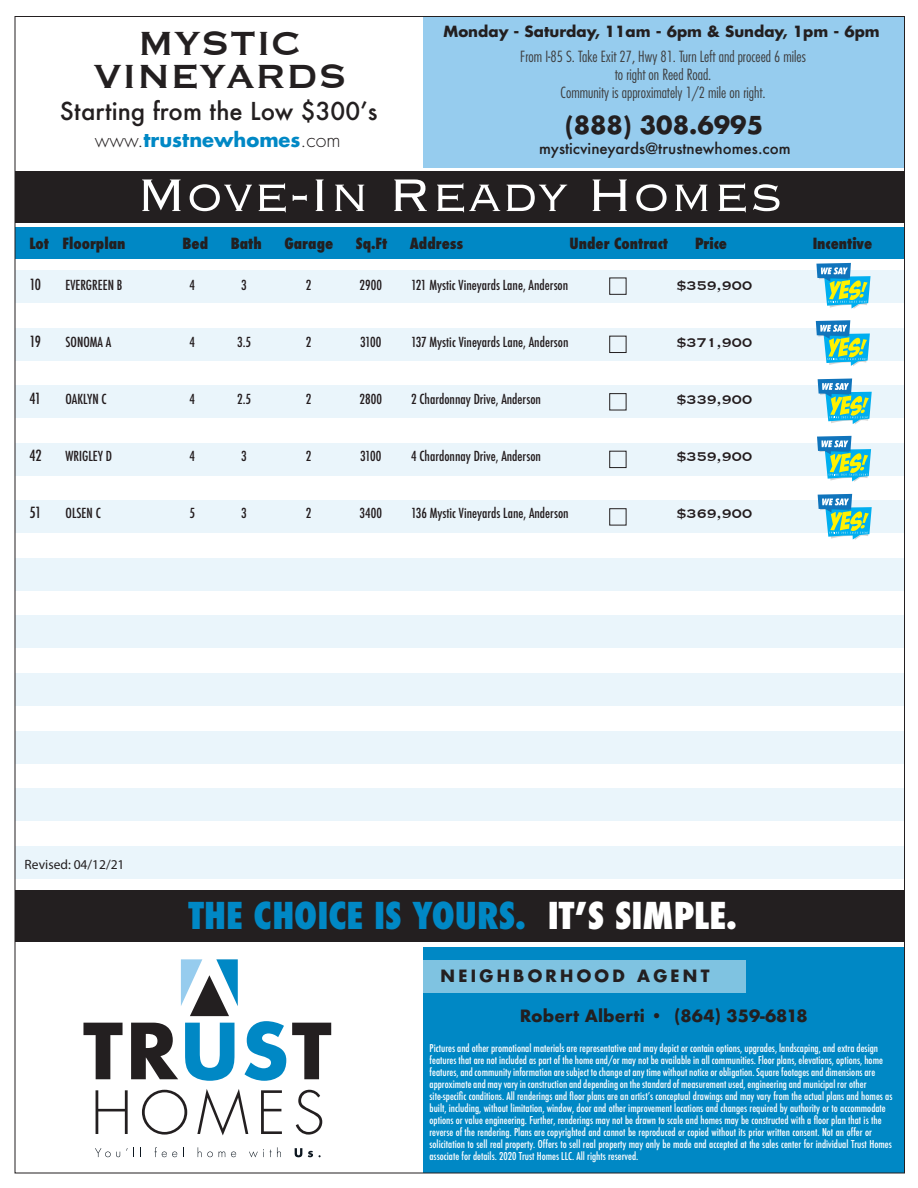
<style>
.page{position:relative;width:918px;height:1188px;background:#fff}
.page>*{position:absolute;margin:0;border:0;box-sizing:border-box;transform-origin:0 0}
.t1{font:300 60px "Copperplate";color:#fff}
.t2{font:43.5px/33px "Copperplate";color:#231f20;text-align:center}
.t3{font:800 condensed 36px "Futura";color:#0088c5}
.t4{font:500 24px "Futura";color:#231f20}
.t5{font:700 24px "Futura Std";color:#231f20}
.t6{font:700 19.5px "Futura Std";color:#0088c5}
.t7{font:16.5px "Copperplate";color:#231c1e}
.t8{font:700 16.5px "Futura";color:#231f20}
.t9{font:700 16.5px "Futura Std";letter-spacing:.2em;color:#231f20}
.t10{font:300 condensed 15px/18px "Futura Std";color:#3e3e3f;text-align:center}
.t11{font:800 condensed 15px "Futura";color:#231f20}
.t12{font:700 15px "Futura Std";color:#231f20}
.t13{font:500 15px "Futura";color:#231f20}
.t14{font:500 condensed 15px "Futura";letter-spacing:-.05em;color:#231c1e}
.t15{font:500 condensed 13.5px "Futura";color:#231c1e}
.t16{font:13.5px "Myriad Pro";color:#231f20}
.t17{font:500 condensed 10.5px/12px "Futura";color:#fff}
.s1{font-weight:300;color:#231f20}
.s2{color:#fff}
</style>
<div class="page">
<div style="left:423px;top:947px;width:481px;height:226px;background:#0088c5"></div>
<div style="left:15px;top:172px;width:889px;height:51px;background:#231f20"></div>
<div style="left:15px;top:890px;width:889px;height:52px;background:#231f20"></div>
<div style="left:15px;top:227px;width:889px;height:32px;background:#0088c5"></div>
<div style="left:15px;top:270px;width:889px;height:33px;background:#eaf5fb"></div>
<div style="left:15px;top:328px;width:889px;height:33px;background:#eaf5fb"></div>
<div style="left:15px;top:385px;width:889px;height:33px;background:#eaf5fb"></div>
<div style="left:15px;top:443px;width:889px;height:33px;background:#eaf5fb"></div>
<div style="left:15px;top:501px;width:889px;height:32px;background:#eaf5fb"></div>
<div style="left:15px;top:558px;width:889px;height:33px;background:#eaf5fb"></div>
<div style="left:15px;top:616px;width:889px;height:32px;background:#eaf5fb"></div>
<div style="left:15px;top:673px;width:889px;height:33px;background:#eaf5fb"></div>
<div style="left:15px;top:731px;width:889px;height:32px;background:#eaf5fb"></div>
<div style="left:15px;top:788px;width:889px;height:33px;background:#eaf5fb"></div>
<div style="left:15px;top:846px;width:889px;height:32px;background:#eaf5fb"></div>
<div style="left:423px;top:16px;width:481px;height:152px;background:#96ccee"></div>
<svg style="left:96px;top:1090px;width:32px;height:44px"></svg>
<svg style="left:142px;top:1090px;width:45px;height:45px"></svg>
<svg style="left:197px;top:1089px;width:51px;height:46px"></svg>
<svg style="left:261px;top:1090px;width:21px;height:44px"></svg>
<svg style="left:296px;top:1090px;width:26px;height:45px"></svg>
<svg style="left:83px;top:1023px;width:40px;height:56px"></svg>
<svg style="left:131px;top:1023px;width:47px;height:56px"></svg>
<svg style="left:185px;top:1023px;width:50px;height:58px"></svg>
<svg style="left:244px;top:1021px;width:42px;height:60px"></svg>
<svg style="left:292px;top:1023px;width:39px;height:56px"></svg>
<svg style="left:95px;top:1148px;width:25px;height:9px"></svg>
<svg style="left:154px;top:1147px;width:23px;height:10px"></svg>
<svg style="left:198px;top:1147px;width:15px;height:10px"></svg>
<svg style="left:219px;top:1152px;width:6px;height:5px"></svg>
<svg style="left:231px;top:1152px;width:5px;height:5px"></svg>
<svg style="left:249px;top:1149px;width:15px;height:8px"></svg>
<svg style="left:270px;top:1147px;width:11px;height:10px"></svg>
<svg style="left:295px;top:1148px;width:7px;height:9px"></svg>
<svg style="left:308px;top:1151px;width:5px;height:6px"></svg>
<svg style="left:181px;top:959px;width:57px;height:57px"></svg>
<div style="left:609px;top:278px;width:18px;height:17px;border:1px solid #231f20"></div>
<div style="left:609px;top:336px;width:18px;height:17px;border:1px solid #231f20"></div>
<div style="left:609px;top:393px;width:18px;height:17px;border:1px solid #231f20"></div>
<div style="left:423px;top:960px;width:323px;height:33px;background:#7fc3e1"></div>
<div style="left:609px;top:451px;width:18px;height:17px;border:1px solid #231f20"></div>
<svg style="left:816px;top:263px;width:55px;height:46px"></svg>
<svg style="left:816px;top:320px;width:54px;height:46px"></svg>
<svg style="left:818px;top:378px;width:54px;height:46px"></svg>
<svg style="left:817px;top:436px;width:54px;height:46px"></svg>
<div style="left:609px;top:508px;width:18px;height:18px;border:1px solid #231f20"></div>
<svg style="left:818px;top:494px;width:54px;height:46px"></svg>
<h2 class="t2" style="left:93px;top:24px;width:255px">MYSTIC<br>VINEYARDS</h2>
<h3 class="t4" style="left:60px;top:94px;width:319px">Starting from the Low $300ʼs</h3>
<h3 class="t6" style="left:95px;top:126px;width:247px"><span class="s1">www.</span>trustnewhomes<span class="s1">.com</span></h3>
<h3 class="t12" style="left:444px;top:21px;width:438px">Monday - Saturday, 11am - 6pm &amp; Sunday, 1pm - 6pm</h3>
<h3 class="t10" style="left:520px;top:48px;width:287px">From I-85 S. Take Exit 27, Hwy 81. Turn Left and proceed 6 miles to right on Reed Road.<br>Community is approximately 1/2 mile on right.</h3>
<h3 class="t5" style="left:565px;top:109px;width:199px">(888) 308.6995</h3>
<h3 class="t13" style="left:539px;top:138px;width:253px">mysticvineyards@trustnewhomes.com</h3>
<h1 class="t1" style="left:136px;top:156px;width:648px">Move-In Ready Homes</h1>
<h3 class="t11" style="left:29px;top:233px;width:98px">Lot Floorplan</h3>
<h3 class="t11" style="left:183px;top:233px;width:27px">Bed</h3>
<h3 class="t11" style="left:231px;top:233px;width:33px">Bath</h3>
<h3 class="t11" style="left:284px;top:233px;width:50px">Garage</h3>
<h3 class="t11" style="left:356px;top:233px;width:33px">Sq.Ft</h3>
<h3 class="t11" style="left:410px;top:233px;width:55px">Address</h3>
<h3 class="t11" style="left:569px;top:233px;width:100px">Under Contract</h3>
<h3 class="t11" style="left:695px;top:233px;width:34px">Price</h3>
<h3 class="t11" style="left:813px;top:233px;width:61px">Incentive</h3>
<h3 class="t14" style="left:29px;top:275px;width:13px">10</h3>
<p class="t15" style="left:66px;top:277px;width:58px">EVERGREEN B</p>
<p class="t15" style="left:190px;top:277px;width:7px">4</p>
<p class="t15" style="left:241px;top:277px;width:7px">3</p>
<p class="t15" style="left:306px;top:277px;width:7px">2</p>
<p class="t15" style="left:360px;top:277px;width:24px">2900</p>
<p class="t15" style="left:411px;top:277px;width:159px">121 Mystic Vineyards Lane, Anderson</p>
<h3 class="t7" style="left:677px;top:275px;width:77px">$359,900</h3>
<h3 class="t14" style="left:29px;top:332px;width:13px">19</h3>
<p class="t15" style="left:66px;top:334px;width:47px">SONOMA A</p>
<p class="t15" style="left:190px;top:334px;width:7px">4</p>
<p class="t15" style="left:237px;top:334px;width:15px">3.5</p>
<p class="t15" style="left:306px;top:334px;width:7px">2</p>
<p class="t15" style="left:360px;top:334px;width:23px">3100</p>
<p class="t15" style="left:411px;top:334px;width:159px">137 Mystic Vineyards Lane, Anderson</p>
<h3 class="t7" style="left:677px;top:332px;width:77px">$371,900</h3>
<h3 class="t14" style="left:29px;top:389px;width:13px">41</h3>
<p class="t15" style="left:66px;top:391px;width:43px">OAKLYN C</p>
<p class="t15" style="left:190px;top:391px;width:7px">4</p>
<p class="t15" style="left:237px;top:391px;width:15px">2.5</p>
<p class="t15" style="left:306px;top:391px;width:7px">2</p>
<p class="t15" style="left:360px;top:391px;width:24px">2800</p>
<p class="t15" style="left:411px;top:391px;width:132px">2 Chardonnay Drive, Anderson</p>
<h3 class="t7" style="left:677px;top:389px;width:77px">$339,900</h3>
<h3 class="t14" style="left:29px;top:446px;width:14px">42</h3>
<p class="t15" style="left:66px;top:448px;width:48px">WRIGLEY D</p>
<p class="t15" style="left:190px;top:448px;width:7px">4</p>
<p class="t15" style="left:241px;top:448px;width:7px">3</p>
<p class="t15" style="left:306px;top:448px;width:7px">2</p>
<p class="t15" style="left:360px;top:448px;width:23px">3100</p>
<p class="t15" style="left:411px;top:448px;width:132px">4 Chardonnay Drive, Anderson</p>
<h3 class="t7" style="left:677px;top:446px;width:77px">$359,900</h3>
<h3 class="t14" style="left:29px;top:503px;width:13px">51</h3>
<p class="t15" style="left:66px;top:505px;width:37px">OLSEN C</p>
<p class="t15" style="left:190px;top:505px;width:7px">5</p>
<p class="t15" style="left:241px;top:505px;width:7px">3</p>
<p class="t15" style="left:306px;top:505px;width:7px">2</p>
<p class="t15" style="left:360px;top:505px;width:24px">3400</p>
<p class="t15" style="left:411px;top:505px;width:159px">136 Mystic Vineyards Lane, Anderson</p>
<h3 class="t7" style="left:677px;top:503px;width:77px">$369,900</h3>
<p class="t16" style="left:25px;top:856px;width:101px">Revised: 04/12/21</p>
<h3 class="t3" style="left:188px;top:892px;width:550px">THE CHOICE IS YOURS. <span class="s2">ITʼS SIMPLE.</span></h3>
<h3 class="t9" style="left:441px;top:965px;width:270px">NEIGHBORHOOD AGENT</h3>
<h3 class="t8" style="left:520px;top:1004px;width:289px">Robert Alberti • (864) 359-6818</h3>
<p class="t17" style="left:429px;top:1043px;width:465px">Pictures and other promotional materials are representative and may depict or contain options, upgrades, landscaping, and extra design features that are not included as part of the home and/or may not be available in all communities. Floor plans, elevations, options, home features, and community information are subject to change at any time without notice or obligation. Square footages and dimensions are approximate and may vary in construction and depending on the standard of measurement used, engineering and municipal ror other site-specific conditions. All renderings and floor plans are an artistʼs conceptual drawings and may vary from the actual plans and homes as built, including, without limitation, window, door and other improvement locations and changes required by authority or to accommodate options or value engineering. Further, renderings may not be drawn to scale and homes may be constructed with a floor plan that is the reverse of the rendering. Plans are copyrighted and cannot be reproduced or copied without its prior written consent. Not an offer or solicitation to sell real property. Offers to sell real property may only be made and accepted at the sales center for individual Trust Homes associate for details. 2020 Trust Homes LLC. All rights reserved.</p>
</div>
